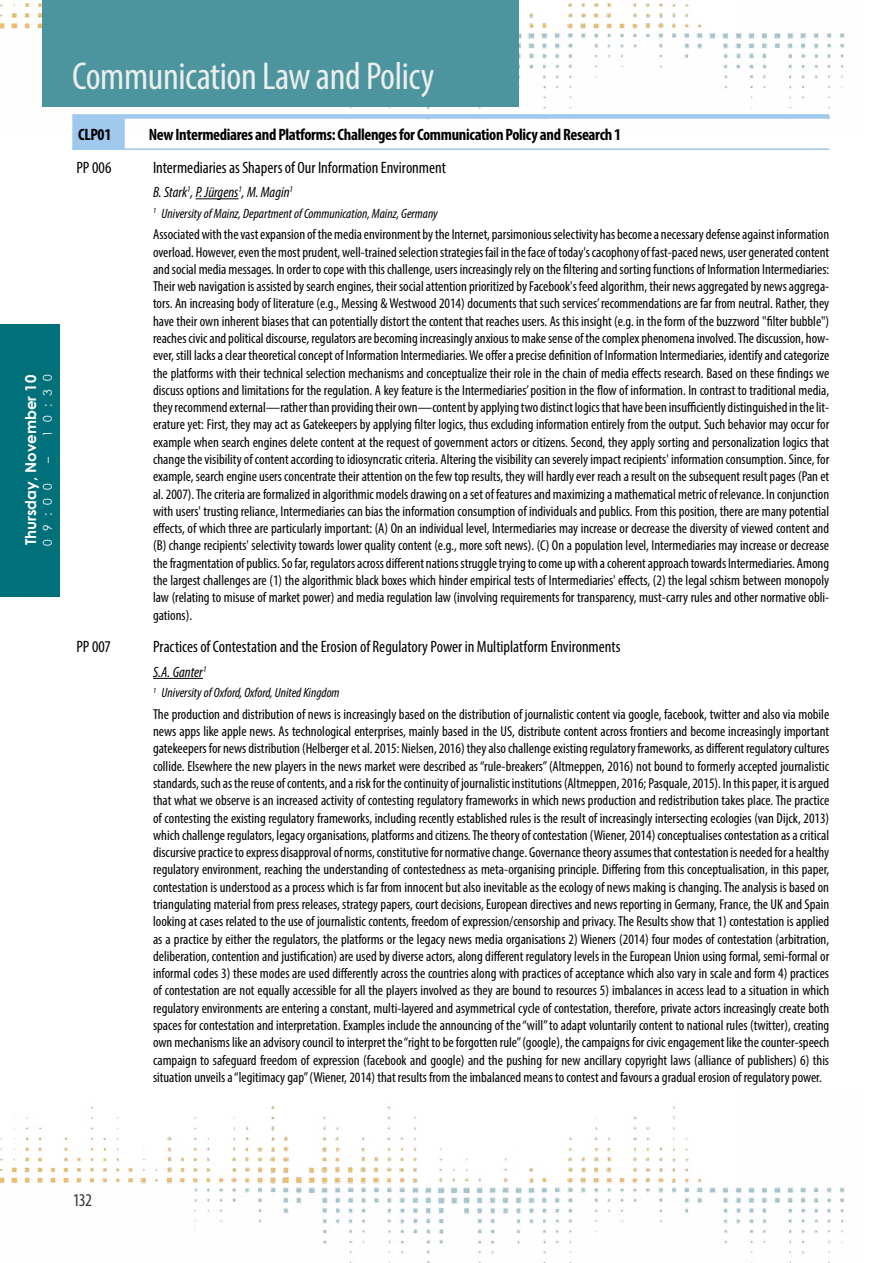
<style>
.page{position:relative;width:893px;height:1263px;background:#fff}
.page>*{position:absolute;margin:0;border:0;box-sizing:border-box;transform-origin:0 0}
.t1{font:condensed 39px "Myriad Pro";letter-spacing:-.01em;color:#ededed}
.t2{font:condensed 18px "Myriad Pro";color:#373636}
.t3{font:condensed 16.5px "Myriad Pro";letter-spacing:-.005em;color:#000}
.t4{font:700 condensed 16.5px "Myriad Pro";letter-spacing:-.02em;color:#000}
.t5{font:italic condensed 15px "Myriad Pro";color:#000}
.t6{font:700 15px "Century Gothic";color:#fff}
.t7{font:condensed 14.4px/17.2px "Myriad Pro";color:#000;text-align:justify}
.t8{font:italic condensed 13.5px "Myriad Pro";color:#000}
.t9{font:12px "Century Gothic";letter-spacing:.69em;color:#fff}
</style>
<div class="page">
<img style="left:0;top:0;width:845px;height:120px">
<img style="left:0;top:1106px;width:846px;height:157px">
<div style="left:0;top:324px;width:60px;height:272px;background:#00707b"></div>
<div style="left:72px;top:114px;width:757px;height:5px;background:#9ec9ed"></div>
<hr style="left:72px;top:148px;width:757px;height:2px;background:#9ec9ed">
<div style="left:72px;top:118px;width:53px;height:32px;background:#9ec9ed"></div>
<hr style="left:196px;top:198px;width:43px;height:1px;background:#000">
<hr style="left:153px;top:678px;width:50px;height:1px;background:#000">
<div style="left:43px;top:0;width:476px;height:106px;background:#4c959f"></div>
<p class="t9" style="left:39px;top:463px;width:90px;rotate:-90deg">– 10:30</p>
<p class="t6" style="left:19px;top:545px;width:172px;rotate:-90deg">Thursday, November 10</p>
<p class="t9" style="left:39px;top:546px;width:65px;rotate:-90deg">09:00</p>
<h1 class="t1" style="left:72px;top:53px;width:363px">Communication Law and Policy</h1>
<p class="t4" style="left:78px;top:124px;width:35px">CLP01</p>
<p class="t4" style="left:149px;top:124px;width:474px">New Intermediares and Platforms: Challenges for Communication Policy and Research 1</p>
<p class="t3" style="left:77px;top:157px;width:36px">PP 006</p>
<p class="t3" style="left:153px;top:157px;width:294px">Intermediaries as Shapers of Our Information Environment</p>
<p class="t5" style="left:153px;top:183px;width:141px">B. Stark<sup>1</sup>, P. Jürgens<sup>1</sup>, M. Magin<sup>1</sup></p>
<p class="t8" style="left:153px;top:205px;width:286px"><sup>1</sup> University of Mainz, Department of Communication, Mainz, Germany</p>
<p class="t7" style="left:153px;top:226px;width:678px">Associated with the vast expansion of the media environment by the Internet, parsimonious selectivity has become a necessary defense against information overload. However, even the most prudent, well-trained selection strategies fail in the face of today's cacophony of fast-paced news, user generated content and social media messages. In order to cope with this challenge, users increasingly rely on the filtering and sorting functions of Information Intermediaries:<br>Their web navigation is assisted by search engines, their social attention prioritized by Facebook's feed algorithm, their news aggregated by news aggrega‑ tors. An increasing body of literature (e.g., Messing &amp; Westwood 2014) documents that such services’ recommendations are far from neutral. Rather, they have their own inherent biases that can potentially distort the content that reaches users. As this insight (e.g. in the form of the buzzword "filter bubble") reaches civic and political discourse, regulators are becoming increasingly anxious to make sense of the complex phenomena involved. The discussion, how‑ ever, still lacks a clear theoretical concept of Information Intermediaries. We offer a precise definition of Information Intermediaries, identify and categorize the platforms with their technical selection mechanisms and conceptualize their role in the chain of media effects research. Based on these findings we discuss options and limitations for the regulation. A key feature is the Intermediaries’ position in the flow of information. In contrast to traditional media, they recommend external—rather than providing their own—content by applying two distinct logics that have been insufficiently distinguished in the lit‑ erature yet: First, they may act as Gatekeepers by applying filter logics, thus excluding information entirely from the output. Such behavior may occur for example when search engines delete content at the request of government actors or citizens. Second, they apply sorting and personalization logics that change the visibility of content according to idiosyncratic criteria. Altering the visibility can severely impact recipients' information consumption. Since, for example, search engine users concentrate their attention on the few top results, they will hardly ever reach a result on the subsequent result pages (Pan et al. 2007). The criteria are formalized in algorithmic models drawing on a set of features and maximizing a mathematical metric of relevance. In conjunction with users' trusting reliance, Intermediaries can bias the information consumption of individuals and publics. From this position, there are many potential effects, of which three are particularly important: (A) On an individual level, Intermediaries may increase or decrease the diversity of viewed content and (B) change recipients' selectivity towards lower quality content (e.g., more soft news). (C) On a population level, Intermediaries may increase or decrease the fragmentation of publics. So far, regulators across different nations struggle trying to come up with a coherent approach towards Intermediaries. Among the largest challenges are (1) the algorithmic black boxes which hinder empirical tests of Intermediaries' effects, (2) the legal schism between monopoly law (relating to misuse of market power) and media regulation law (involving requirements for transparency, must-carry rules and other normative obli‑ gations).</p>
<p class="t3" style="left:77px;top:637px;width:36px">PP 007</p>
<p class="t3" style="left:153px;top:637px;width:469px">Practices of Contestation and the Erosion of Regulatory Power in Multiplatform Environments</p>
<p class="t5" style="left:153px;top:663px;width:55px">S.A. Ganter<sup>1</sup></p>
<p class="t8" style="left:153px;top:685px;width:188px"><sup>1</sup> University of Oxford, Oxford, United Kingdom</p>
<p class="t7" style="left:153px;top:705px;width:678px">The production and distribution of news is increasingly based on the distribution of journalistic content via google, facebook, twitter and also via mobile news apps like apple news. As technological enterprises, mainly based in the US, distribute content across frontiers and become increasingly important gatekeepers for news distribution (Helberger et al. 2015: Nielsen, 2016) they also challenge existing regulatory frameworks, as different regulatory cultures collide. Elsewhere the new players in the news market were described as “rule-breakers” (Altmeppen, 2016) not bound to formerly accepted journalistic standards, such as the reuse of contents, and a risk for the continuity of journalistic institutions (Altmeppen, 2016; Pasquale, 2015). In this paper, it is argued that what we observe is an increased activity of contesting regulatory frameworks in which news production and redistribution takes place. The practice of contesting the existing regulatory frameworks, including recently established rules is the result of increasingly intersecting ecologies (van Dijck, 2013) which challenge regulators, legacy organisations, platforms and citizens. The theory of contestation (Wiener, 2014) conceptualises contestation as a critical discursive practice to express disapproval of norms, constitutive for normative change. Governance theory assumes that contestation is needed for a healthy regulatory environment, reaching the understanding of contestedness as meta-organising principle. Differing from this conceptualisation, in this paper, contestation is understood as a process which is far from innocent but also inevitable as the ecology of news making is changing. The analysis is based on triangulating material from press releases, strategy papers, court decisions, European directives and news reporting in Germany, France, the UK and Spain looking at cases related to the use of journalistic contents, freedom of expression/censorship and privacy. The Results show that 1) contestation is applied as a practice by either the regulators, the platforms or the legacy news media organisations 2) Wieners (2014) four modes of contestation (arbitration, deliberation, contention and justification) are used by diverse actors, along different regulatory levels in the European Union using formal, semi-formal or informal codes 3) these modes are used differently across the countries along with practices of acceptance which also vary in scale and form 4) practices of contestation are not equally accessible for all the players involved as they are bound to resources 5) imbalances in access lead to a situation in which regulatory environments are entering a constant, multi-layered and asymmetrical cycle of contestation, therefore, private actors increasingly create both spaces for contestation and interpretation. Examples include the announcing of the “will” to adapt voluntarily content to national rules (twitter), creating own mechanisms like an advisory council to interpret the “right to be forgotten rule” (google), the campaigns for civic engagement like the counter-speech campaign to safeguard freedom of expression (facebook and google) and the pushing for new ancillary copyright laws (alliance of publishers) 6) this situation unveils a “legitimacy gap” (Wiener, 2014) that results from the imbalanced means to contest and favours a gradual erosion of regulatory power.</p>
<p class="t2" style="left:73px;top:1189px;width:21px">132</p>
</div>
